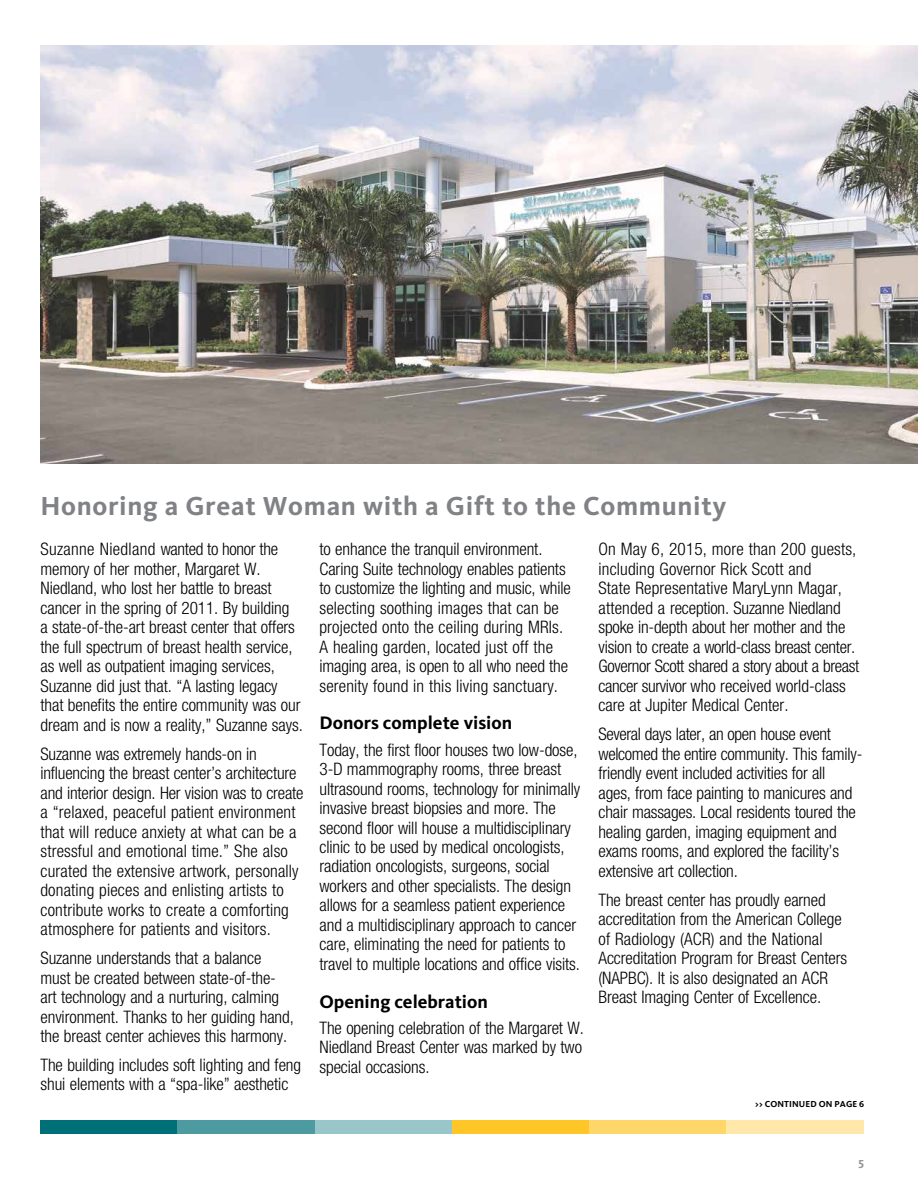
<style>
.page{position:relative;width:918px;height:1188px;background:#fff}
.page>*{position:absolute;margin:0;border:0;box-sizing:border-box;transform-origin:0 0}
.t1{font:700 27px "Kievit OT";letter-spacing:.025em;color:#808285}
.t2{font:700 18.75px "Kievit OT";color:#000}
.t3{font:300 condensed 17.25px/19.5px "Helvetica Neue LT Std";letter-spacing:-.005em;color:#000}
.t4{font:700 12px "Kievit OT";color:#939598}
.t5{font:700 9px "Kievit OT";letter-spacing:.01em;color:#000}
</style>
<div class="page">
<img style="left:40px;top:45px;width:878px;height:419px">
<div style="left:40px;top:1120px;width:138px;height:14px;background:#007078"></div>
<div style="left:178px;top:1120px;width:137px;height:14px;background:#4d9ba1"></div>
<div style="left:315px;top:1120px;width:137px;height:14px;background:#99c6c9"></div>
<div style="left:452px;top:1120px;width:138px;height:14px;background:#ffc627"></div>
<div style="left:590px;top:1120px;width:137px;height:14px;background:#ffd768"></div>
<div style="left:727px;top:1120px;width:137px;height:14px;background:#ffe8a9"></div>
<h1 class="t1" style="left:40px;top:490px;width:688px">Honoring a Great Woman with a Gift to the Community</h1>
<p class="t3" style="left:40px;top:539px;width:264px">Suzanne Niedland wanted to honor the memory of her mother, Margaret W.<br>Niedland, who lost her battle to breast cancer in the spring of 2011. By building<br>a state-of-the-art breast center that offers the full spectrum of breast health service, as well as outpatient imaging services, Suzanne did just that. “A lasting legacy that benefits the entire community was our dream and is now a reality,” Suzanne says.</p>
<p class="t3" style="left:40px;top:744px;width:265px">Suzanne was extremely hands-on in influencing the breast center’s architecture and interior design. Her vision was to create a “relaxed, peaceful patient environment that will reduce anxiety at what can be a stressful and emotional time.” She also curated the extensive artwork, personally donating pieces and enlisting artists to contribute works to create a comforting atmosphere for patients and visitors.</p>
<p class="t3" style="left:40px;top:948px;width:255px">Suzanne understands that a balance must be created between state-of-the&shy;art technology and a nurturing, calming environment. Thanks to her guiding hand, the breast center achieves this harmony.</p>
<p class="t3" style="left:40px;top:1055px;width:262px">The building includes soft lighting and feng shui elements with a “spa-like” aesthetic</p>
<p class="t3" style="left:599px;top:539px;width:262px">On May 6, 2015, more than 200 guests, including Governor Rick Scott and<br>State Representative MaryLynn Magar, attended a reception. Suzanne Niedland spoke in-depth about her mother and the vision to create a world-class breast center.<br>Governor Scott shared a story about a breast cancer survivor who received world-class care at Jupiter Medical Center.</p>
<p class="t3" style="left:599px;top:724px;width:265px">Several days later, an open house event welcomed the entire community. This family&shy;friendly event included activities for all<br>ages, from face painting to manicures and chair massages. Local residents toured the healing garden, imaging equipment and exams rooms, and explored the facility’s extensive art collection.</p>
<p class="t3" style="left:599px;top:890px;width:250px">The breast center has proudly earned accreditation from the American College of Radiology (ACR) and the National Accreditation Program for Breast Centers (NAPBC). It is also designated an ACR Breast Imaging Center of Excellence.</p>
<p class="t3" style="left:320px;top:539px;width:253px">to enhance the tranquil environment.<br>Caring Suite technology enables patients to customize the lighting and music, while selecting soothing images that can be projected onto the ceiling during MRIs.<br>A healing garden, located just off the imaging area, is open to all who need the serenity found in this living sanctuary.</p>
<p class="t2" style="left:320px;top:712px;width:194px">Donors complete vision</p>
<p class="t3" style="left:320px;top:740px;width:262px">Today, the first floor houses two low-dose, 3-D mammography rooms, three breast ultrasound rooms, technology for minimally invasive breast biopsies and more. The second floor will house a multidisciplinary clinic to be used by medical oncologists, radiation oncologists, surgeons, social workers and other specialists. The design allows for a seamless patient experience and a multidisciplinary approach to cancer care, eliminating the need for patients to travel to multiple locations and office visits.</p>
<p class="t2" style="left:320px;top:990px;width:170px">Opening celebration</p>
<p class="t3" style="left:320px;top:1018px;width:266px;text-align:justify">The opening celebration of the Margaret W.<br>Niedland Breast Center was marked by two special occasions.</p>
<p class="t5" style="left:755px;top:1099px;width:111px">&gt;&gt; CONTin ued on PAGE 6</p>
<p class="t4" style="left:858px;top:1156px;width:7px">5</p>
</div>
